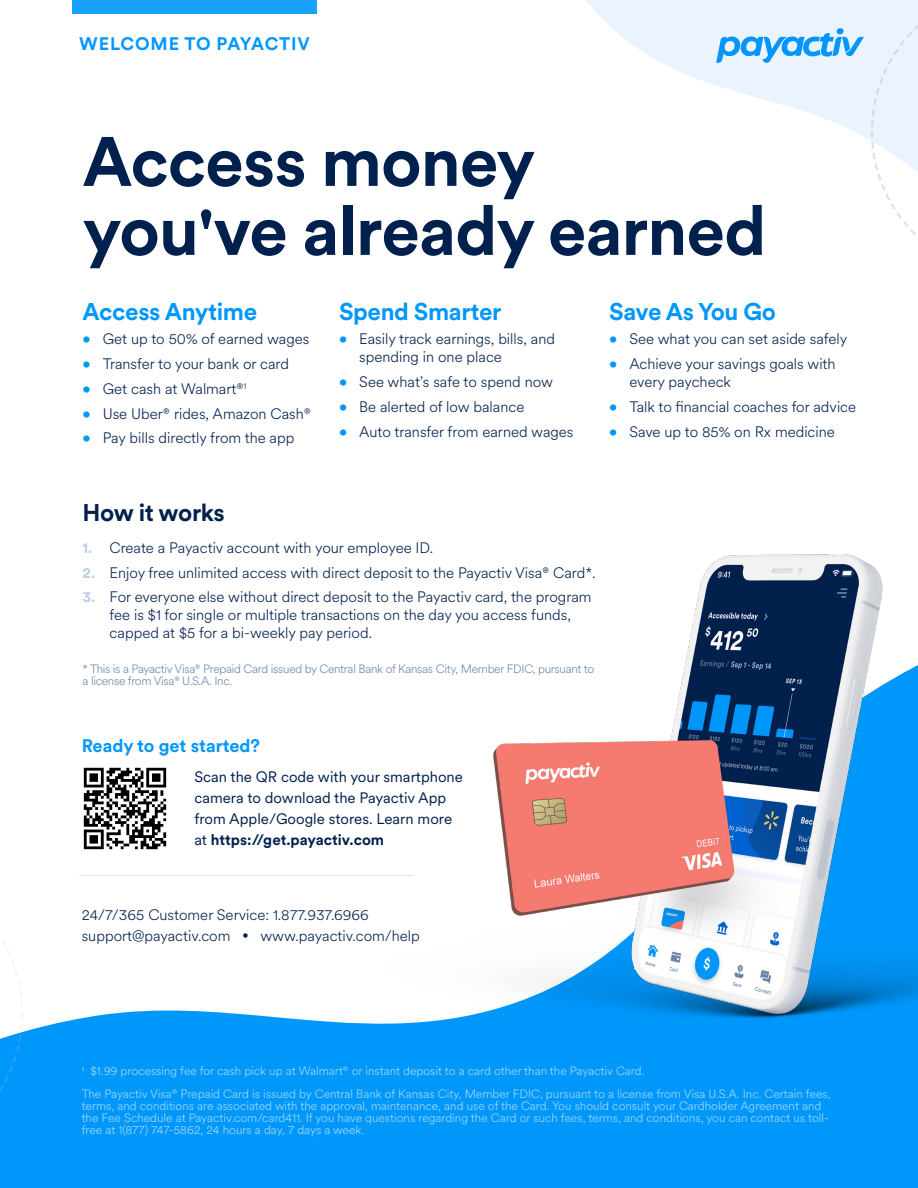
<style>
.page{position:relative;width:918px;height:1188px;background:#fff}
.page>*{position:absolute;margin:0;border:0;box-sizing:border-box;transform-origin:0 0}
.Display_2_Dark_Tight{font:700 69px/69px "Circular XX";letter-spacing:-.015em;color:#00204d}
.Heading_6_Blue{font:700 24px "Circular XX";letter-spacing:-.015em;color:#0097fb}
.Heading_6_White_Bold{font:700 24px "Circular XX";letter-spacing:-.02em;color:#00204d}
.Label_14_-_Sentence{font:700 18px "Circular XX";color:#0097fb}
.Label_CAPS_12{font:700 18px "Circular XX";letter-spacing:.05em;color:#0097fb}
.Body_10_Dark{font:300 15px/18px "Circular XX";color:#00204d}
.Label_14_-_Sentence-2{font:15px/21px "Circular XX";color:#00204d}
.Disclaimer_Grey_Tigh{font:300 12px/12px "Circular XX";color:#a6dbfe}
.Disclaimer_Grey{font:300 12px/12px "Circular XX";letter-spacing:-.025em;color:#6d87a8}
.s1{font-weight:700;color:#0097fb}
.s2{font-weight:700;color:#bccee5}
.s3{font-weight:700}
</style>
<div class="page">
<div style="left:0;top:1010px;width:918px;height:178px;background:#0097fb"></div>
<svg style="left:0;top:940px;width:24px;height:219px"></svg>
<div style="left:72px;top:0;width:244px;height:14px;background:#1aa1fb"></div>
<img style="left:83px;top:767px;width:84px;height:83px">
<hr style="left:78px;top:875px;width:336px;height:1px;background:#c3d3e8">
<img style="left:375px;top:555px;width:543px;height:464px">
<svg style="left:586px;top:0;width:284px;height:140px;fill:#ebf3ff"></svg>
<svg style="left:870px;top:0;width:48px;height:235px"></svg>
<svg style="left:716px;top:28px;width:148px;height:35px;background:#9ad3fd"></svg>
<p class="Label_CAPS_12" style="left:79px;top:31px;width:232px">WELCOME TO PAYACTIV</p>
<p class="Display_2_Dark_Tight" style="left:83px;top:124px;width:685px">Access money<br>you've already earned</p>
<p class="Heading_6_Blue" style="left:83px;top:295px;width:176px">Access Anytime</p>
<p class="Body_10_Dark" style="left:83px;top:330px;width:228px"><span class="s1">•</span> Get up to 50% of earned wages</p>
<p class="Body_10_Dark" style="left:83px;top:354px;width:208px"><span class="s1">•</span> Transfer to your bank or card</p>
<p class="Body_10_Dark" style="left:83px;top:379px;width:165px"><span class="s1">•</span> Get cash at Walmart®<sup>1</sup></p>
<p class="Body_10_Dark" style="left:83px;top:404px;width:230px"><span class="s1">•</span> Use Uber® rides, Amazon Cash®</p>
<p class="Body_10_Dark" style="left:83px;top:429px;width:213px"><span class="s1">•</span> Pay bills directly from the app</p>
<p class="Heading_6_Blue" style="left:339px;top:295px;width:164px">Spend Smarter</p>
<p class="Body_10_Dark" style="left:359px;top:330px;width:197px;text-indent:-20px"><span class="s1">•</span> Easily track earnings, bills, and spending in one place</p>
<p class="Body_10_Dark" style="left:339px;top:372px;width:216px"><span class="s1">•</span> See what’s safe to spend now</p>
<p class="Body_10_Dark" style="left:339px;top:397px;width:187px"><span class="s1">•</span> Be alerted of low balance</p>
<p class="Body_10_Dark" style="left:339px;top:422px;width:236px"><span class="s1">•</span> Auto transfer from earned wages</p>
<p class="Heading_6_Blue" style="left:609px;top:295px;width:168px">Save As You Go</p>
<p class="Body_10_Dark" style="left:609px;top:330px;width:240px"><span class="s1">•</span> See what you can set aside safely</p>
<p class="Body_10_Dark" style="left:629px;top:354px;width:208px;text-indent:-20px"><span class="s1">•</span> Achieve your savings goals with every paycheck</p>
<p class="Body_10_Dark" style="left:609px;top:397px;width:249px"><span class="s1">•</span> Talk to financial coaches for advice</p>
<p class="Body_10_Dark" style="left:609px;top:422px;width:227px"><span class="s1">•</span> Save up to 85% on Rx medicine</p>
<p class="Heading_6_White_Bold" style="left:83px;top:496px;width:144px">How it works</p>
<p class="Body_10_Dark" style="left:83px;top:538px;width:352px"><span class="s2">1.</span> Create a Payactiv account with your employee ID.</p>
<p class="Body_10_Dark" style="left:83px;top:563px;width:515px"><span class="s2">2.</span> Enjoy free unlimited access with direct deposit to the Payactiv Visa® Card*.</p>
<p class="Body_10_Dark" style="left:110px;top:587px;width:483px;text-indent:-27px"><span class="s2">3.</span> For everyone else without direct deposit to the Payactiv card, the program fee is $1 for single or multiple transactions on the day you access funds, capped at $5 for a bi-weekly pay period.</p>
<p class="Disclaimer_Grey" style="left:83px;top:662px;width:513px">* This is a Payactiv Visa® Prepaid Card issued by Central Bank of Kansas City, Member FDIC, pursuant to a license from Visa® U.S.A. Inc.</p>
<p class="Label_14_-_Sentence" style="left:82px;top:734px;width:180px">Ready to get started?</p>
<p class="Label_14_-_Sentence-2" style="left:194px;top:765px;width:270px">Scan the QR code with your smartphone camera to download the Payactiv App from Apple/Google stores. Learn more at <span class="s3">https://get.payactiv.com</span></p>
<p class="Body_10_Dark" style="left:82px;top:905px;width:289px">24/7/365 Customer Service: 1.877.937.6966</p>
<p class="Body_10_Dark" style="left:82px;top:926px;width:340px">support@payactiv.com • www.payactiv.com/help</p>
<p class="Disclaimer_Grey_Tigh" style="left:82px;top:1065px;width:564px">1 $1.99 processing fee for cash pick up at Walmart® or instant deposit to a card other than the Payactiv Card.</p>
<p class="Disclaimer_Grey_Tigh" style="left:82px;top:1087px;width:750px">The Payactiv Visa® Prepaid Card is issued by Central Bank of Kansas City, Member FDIC, pursuant to a license from Visa U.S.A. Inc. Certain fees, terms, and conditions are associated with the approval, maintenance, and use of the Card. You should consult your Cardholder Agreement and the Fee Schedule at Payactiv.com/card411. If you have questions regarding the Card or such fees, terms, and conditions, you can contact us toll&shy;free at 1(877) 747-5862, 24 hours a day, 7 days a week.</p>
</div>
